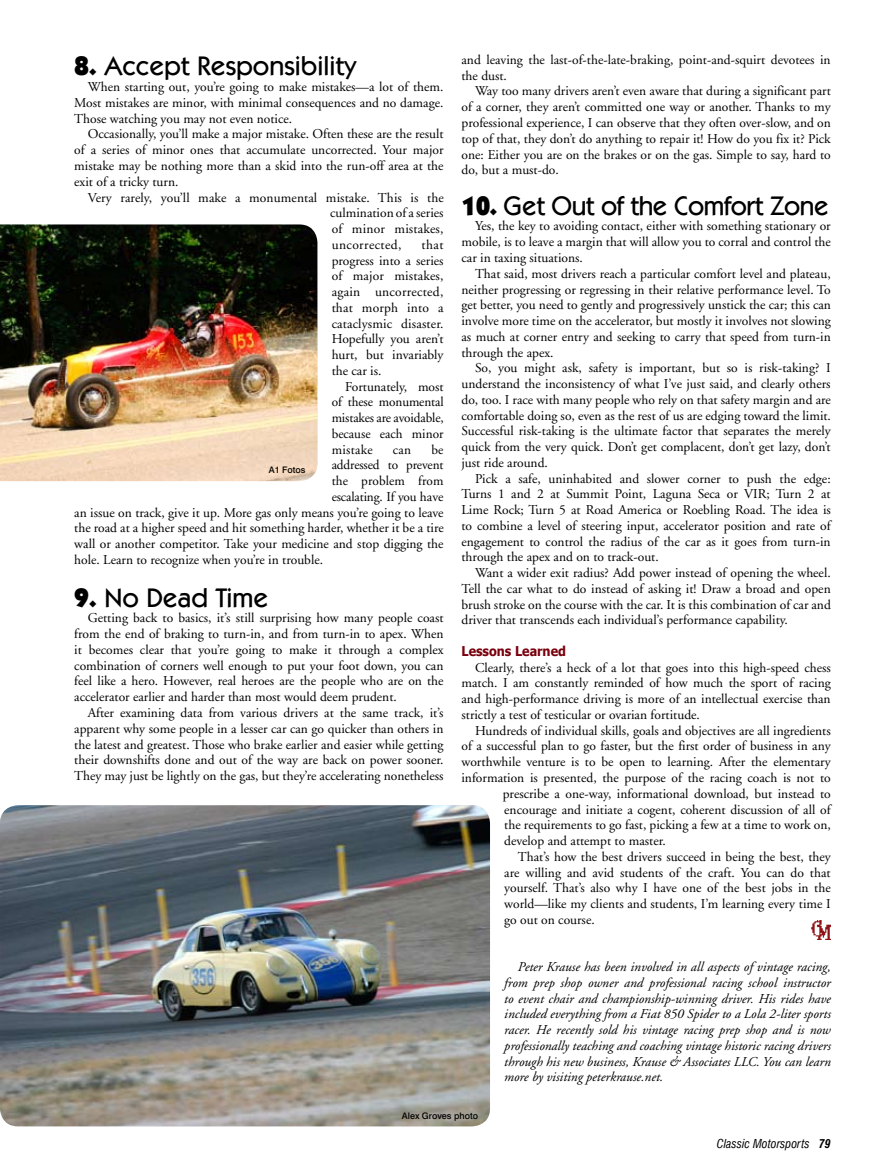
<style>
.page{position:relative;width:878px;height:1175px;background:#fff}
.page>*{position:absolute;margin:0;border:0;box-sizing:border-box;transform-origin:0 0}
.t1{font:500 27px "Itc Kabel";color:#000}
.t2{font:500 27px "Itc Kabel";letter-spacing:-.02em;color:#000}
.t3{font:13.5px/15.8px "Adobe Garamond";color:#000;text-align:justify}
.t4{font:italic 13.5px/15.8px "Adobe Garamond";color:#000;text-align:justify}
.t5{font:700 13.5px "Tahoma";color:#79000e;scale:.93 1}
.t6{font:italic condensed 12px "Swiss 721 BT";color:#000}
.t7{font:500 9px "Swiss 721 BT";color:#000}
.s1{font-weight:900}
.s2{font-weight:700}
</style>
<div class="page">
<img style="left:0;top:224px;width:317px;height:257px">
<img style="left:0;top:805px;width:490px;height:321px">
<img style="left:811px;top:920px;width:19px;height:20px">
<h1 class="t1" style="left:74px;top:50px;width:284px"><span class="s1">8.</span> Accept Responsibility</h1>
<p class="t3" style="left:74px;top:79px;width:370px;text-indent:14px">When starting out, you’re going to make mistakes—a lot of them.<br>Most mistakes are minor, with minimal consequences and no damage.<br>Those watching you may not even notice.</p>
<p class="t3" style="left:74px;top:127px;width:371px;text-indent:14px">Occasionally, you’ll make a major mistake. Often these are the result of a series of minor ones that accumulate uncorrected. Your major mistake may be nothing more than a skid into the run-off area at the exit of a tricky turn.</p>
<p class="t3" style="left:330px;top:190px;width:115px;text-indent:-242px">Very rarely, you’ll make a monumental mistake. This is the culmination of a series of minor mistakes, uncorrected,</p>
<p class="t3" style="left:331px;top:237px;width:113px;text-indent:90px">that progress into a series of major mistakes, again uncorrected, that morph into a cataclysmic disaster.<br>Hopefully you aren’t hurt, but invariably the car is.</p>
<p class="t3" style="left:332px;top:379px;width:114px;text-indent:13px">Fortunately, most of these monumental mistakes are avoidable, because each minor mistake</p>
<p class="t3" style="left:393px;top:442px;width:20px">can</p>
<p class="t3" style="left:431px;top:442px;width:14px">be</p>
<p class="t3" style="left:332px;top:457px;width:113px">addressed to prevent</p>
<p class="t3" style="left:332px;top:473px;width:113px">the problem from</p>
<p class="t3" style="left:332px;top:489px;width:113px">escalating. If you have</p>
<p class="t3" style="left:74px;top:505px;width:371px">an issue on track, give it up. More gas only means you’re going to leave</p>
<p class="t3" style="left:74px;top:520px;width:371px">the road at a higher speed and hit something harder, whether it be a tire</p>
<p class="t3" style="left:74px;top:536px;width:371px">wall or another competitor. Take your medicine and stop digging the</p>
<p class="t3" style="left:74px;top:552px;width:250px">hole. Learn to recognize when you’re in trouble.</p>
<h1 class="t1" style="left:74px;top:581px;width:196px"><span class="s1">9.</span> No Dead Time</h1>
<p class="t3" style="left:74px;top:610px;width:371px;text-indent:14px">Getting back to basics, it’s still surprising how many people coast from the end of braking to turn-in, and from turn-in to apex. When it becomes clear that you’re going to make it through a complex combination of corners well enough to put your foot down, you can feel like a hero. However, real heroes are the people who are on the accelerator earlier and harder than most would deem prudent.</p>
<p class="t3" style="left:74px;top:705px;width:371px;text-indent:14px">After examining data from various drivers at the same track, it’s apparent why some people in a lesser car can go quicker than others in the latest and greatest. Those who brake earlier and easier while getting their downshifts done and out of the way are back on power sooner.<br>They may just be lightly on the gas, but they’re accelerating nonetheless</p>
<p class="t7" style="left:269px;top:464px;width:38px">A1 Fotos</p>
<p class="t3" style="left:461px;top:52px;width:371px">and leaving the last-of-the-late-braking, point-and-squirt devotees in the dust.</p>
<p class="t3" style="left:461px;top:84px;width:371px;text-indent:14px">Way too many drivers aren’t even aware that during a significant part of a corner, they aren’t committed one way or another. Thanks to my professional experience, I can observe that they often over-slow, and on top of that, they don’t do anything to repair it! How do you fix it? Pick one: Either you are on the brakes or on the gas. Simple to say, hard to do, but a must-do.</p>
<h1 class="t2" style="left:461px;top:189px;width:369px"><span class="s1">10.</span> Get Out of the Comfort Zone</h1>
<p class="t3" style="left:461px;top:219px;width:371px;text-indent:14px">Yes, the key to avoiding contact, either with something stationary or mobile, is to leave a margin that will allow you to corral and control the car in taxing situations.</p>
<p class="t3" style="left:461px;top:266px;width:371px;text-indent:14px">That said, most drivers reach a particular comfort level and plateau, neither progressing or regressing in their relative performance level. To get better, you need to gently and progressively unstick the car; this can involve more time on the accelerator, but mostly it involves not slowing as much at corner entry and seeking to carry that speed from turn-in through the apex.</p>
<p class="t3" style="left:461px;top:360px;width:371px;text-indent:14px">So, you might ask, safety is important, but so is risk-taking? I understand the inconsistency of what I’ve just said, and clearly others do, too. I race with many people who rely on that safety margin and are comfortable doing so, even as the rest of us are edging toward the limit.<br>Successful risk-taking is the ultimate factor that separates the merely quick from the very quick. Don’t get complacent, don’t get lazy, don’t just ride around.</p>
<p class="t3" style="left:461px;top:471px;width:371px;text-indent:14px">Pick a safe, uninhabited and slower corner to push the edge:<br>Turns 1 and 2 at Summit Point, Laguna Seca or VIR; Turn 2 at Lime Rock; Turn 5 at Road America or Roebling Road. The idea is to combine a level of steering input, accelerator position and rate of engagement to control the radius of the car as it goes from turn-in through the apex and on to track-out.</p>
<p class="t3" style="left:461px;top:565px;width:371px;text-indent:14px">Want a wider exit radius? Add power instead of opening the wheel.<br>Tell the car what to do instead of asking it! Draw a broad and open brush stroke on the course with the car. It is this combination of car and driver that transcends each individual’s performance capability.</p>
<p class="t5" style="left:461px;top:642px;width:114px">Lessons Learned</p>
<p class="t3" style="left:461px;top:660px;width:371px;text-indent:14px">Clearly, there’s a heck of a lot that goes into this high-speed chess match. I am constantly reminded of how much the sport of racing and high-performance driving is more of an intellectual exercise than strictly a test of testicular or ovarian fortitude.</p>
<p class="t3" style="left:475px;top:723px;width:357px">Hundreds of individual skills, goals and objectives are all ingredients</p>
<p class="t3" style="left:461px;top:738px;width:371px">of a successful plan to go faster, but the first order of business in any</p>
<p class="t3" style="left:461px;top:754px;width:371px">worthwhile venture is to be open to learning. After the elementary</p>
<p class="t3" style="left:461px;top:770px;width:371px">information is presented, the purpose of the racing coach is not to</p>
<p class="t3" style="left:503px;top:786px;width:329px">prescribe a one-way, informational download, but instead to</p>
<p class="t3" style="left:504px;top:801px;width:328px">encourage and initiate a cogent, coherent discussion of all of</p>
<p class="t3" style="left:504px;top:817px;width:328px">the requirements to go fast, picking a few at a time to work on,</p>
<p class="t3" style="left:504px;top:833px;width:163px">develop and attempt to master.</p>
<p class="t3" style="left:518px;top:849px;width:314px">That’s how the best drivers succeed in being the best, they</p>
<p class="t3" style="left:504px;top:864px;width:328px">are willing and avid students of the craft. You can do that</p>
<p class="t3" style="left:504px;top:880px;width:328px">yourself. That’s also why I have one of the best jobs in the</p>
<p class="t3" style="left:504px;top:896px;width:328px">world—like my clients and students, I’m learning every time I</p>
<p class="t3" style="left:504px;top:912px;width:92px">go out on course.</p>
<p class="t4" style="left:504px;top:959px;width:328px;text-indent:14px">Peter Krause has been involved in all aspects of vintage racing, from prep shop owner and professional racing school instructor to event chair and championship-winning driver. His rides have included everything from a Fiat 850 Spider to a Lola 2-liter sports racer. He recently sold his vintage racing prep shop and is now professionally teaching and coaching vintage historic racing drivers through his new business, Krause &amp; Associates LLC. You can learn more by visiting peterkrause.net.</p>
<p class="t7" style="left:402px;top:1110px;width:78px">Alex Groves photo</p>
<p class="t6" style="left:716px;top:1136px;width:115px">Classic Motorsports <span class="s2">79</span></p>
</div>
